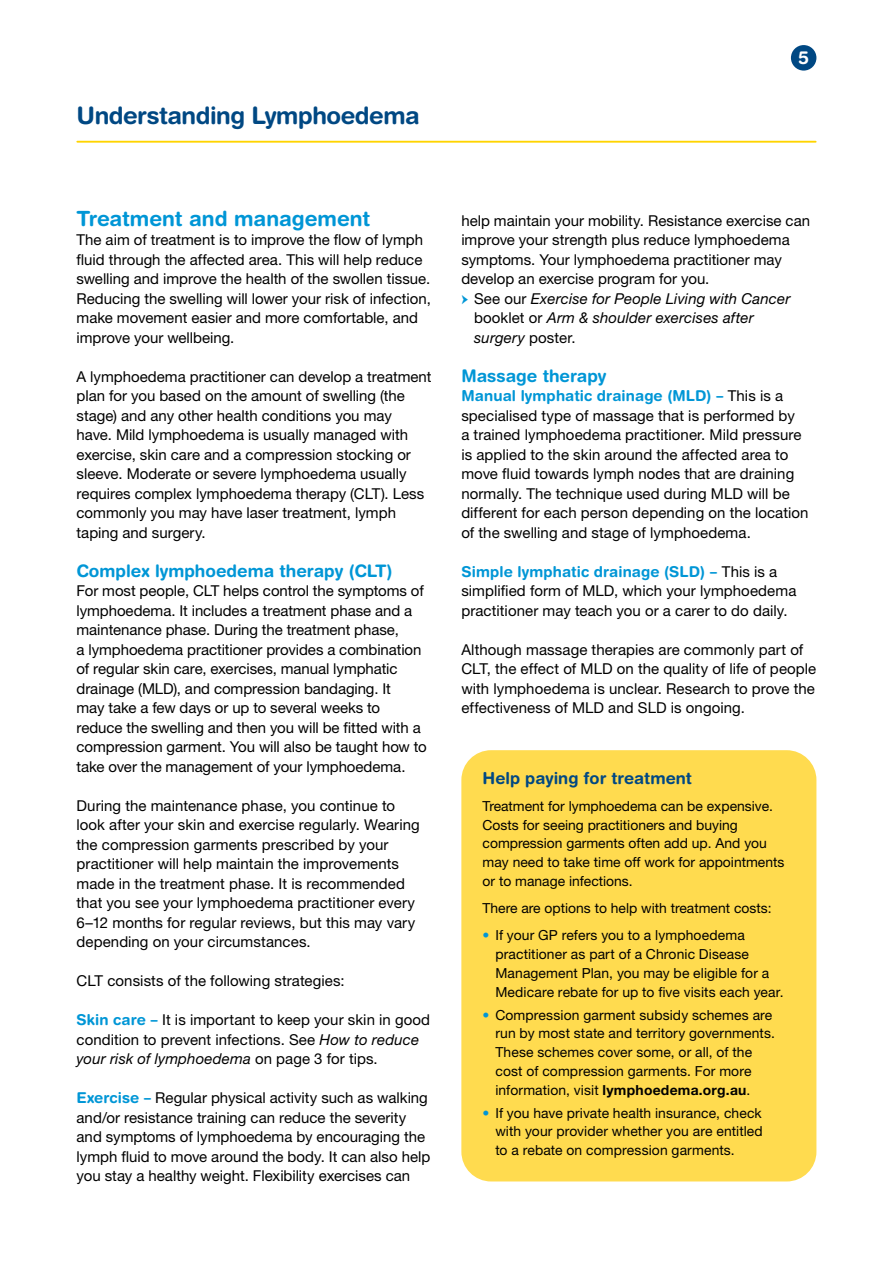
<style>
.page{position:relative;width:893px;height:1263px;background:#fff}
.page>*{position:absolute;margin:0;border:0;box-sizing:border-box;transform-origin:0 0}
.t1{font:700 24px "Helvetica Rounded LT Std";letter-spacing:-.02em;color:#004883}
.t2{font:700 21px "Helvetica Rounded LT Std";color:#0096d6}
.t3{font:700 18px "Helvetica Rounded LT Std";color:#fff}
.t4{font:700 17.25px "Helvetica Rounded LT Std";color:#0096d6}
.t5{font:700 16.5px "Helvetica Rounded LT Std";color:#004883}
.t6{font:15px/19.5px "Helvetica Neue LT Std";color:#000}
.t7{font:italic 15px/19.5px "Helvetica Neue LT Std";letter-spacing:.01em;color:#000}
.t8{font:700 15px "Helvetica Rounded LT Std";letter-spacing:.005em;color:#0096d6}
.t9{font:13.8px/18.8px "Helvetica Neue LT Std";letter-spacing:.005em;color:#000}
.s1{font-family:"Helvetica Rounded LT Std";font-weight:700;color:#0096d6}
.s2{font-style:italic}
.s3{font-family:"Minion Pro";font-weight:500;font-style:normal;font-size:16.5px;color:#0096d6}
.s4{font-style:normal}
.s5{font-family:"Helvetica Neue LT Std";font-weight:400;color:#000}
.s6{color:#0096d6}
.s7{font-weight:700}
</style>
<div class="page">
<hr style="left:77px;top:141px;width:739px;height:2px;background:#ffd400">
<div style="left:791px;top:45px;width:25px;height:26px;background:#004883;border-radius:50%"></div>
<div style="left:461px;top:750px;width:355px;height:431px;background:#ffdb4f;border-radius:30px"></div>
<h1 class="t1" style="left:77px;top:101px;width:345px">Understanding Lymphoedema</h1>
<p class="t3" style="left:798px;top:47px;width:12px">5</p>
<h2 class="t2" style="left:77px;top:206px;width:295px">Treatment and management</h2>
<p class="t6" style="left:77px;top:230px;width:356px">The aim of treatment is to improve the flow of lymph fluid through the affected area. This will help reduce swelling and improve the health of the swollen tissue.<br>Reducing the swelling will lower your risk of infection, make movement easier and more comfortable, and improve your wellbeing.</p>
<p class="t6" style="left:77px;top:367px;width:357px">A lymphoedema practitioner can develop a treatment plan for you based on the amount of swelling (the stage) and any other health conditions you may<br>have. Mild lymphoedema is usually managed with exercise, skin care and a compression stocking or sleeve. Moderate or severe lymphoedema usually requires complex lymphoedema therapy (CLT). Less commonly you may have laser treatment, lymph taping and surgery.</p>
<p class="t4" style="left:77px;top:560px;width:317px">Complex lymphoedema therapy (CLT)</p>
<p class="t6" style="left:77px;top:581px;width:352px">For most people, CLT helps control the symptoms of lymphoedema. It includes a treatment phase and a maintenance phase. During the treatment phase,<br>a lymphoedema practitioner provides a combination of regular skin care, exercises, manual lymphatic drainage (MLD), and compression bandaging. It<br>may take a few days or up to several weeks to reduce the swelling and then you will be fitted with a compression garment. You will also be taught how to take over the management of your lymphoedema.</p>
<p class="t6" style="left:77px;top:796px;width:345px">During the maintenance phase, you continue to look after your skin and exercise regularly. Wearing the compression garments prescribed by your practitioner will help maintain the improvements made in the treatment phase. It is recommended that you see your lymphoedema practitioner every 6–12 months for regular reviews, but this may vary depending on your circumstances.</p>
<p class="t6" style="left:77px;top:971px;width:270px">CLT consists of the following strategies:</p>
<p class="t6" style="left:77px;top:1010px;width:355px"><span class="s1">Skin care –</span> It is important to keep your skin in good condition to prevent infections. See <span class="s2">How to reduce your risk of lymphoedema</span> on page 3 for tips.</p>
<p class="t6" style="left:77px;top:1088px;width:355px"><span class="s1">Exercise –</span> Regular physical activity such as walking and/or resistance training can reduce the severity and symptoms of lymphoedema by encouraging the lymph fluid to move around the body. It can also help you stay a healthy weight. Flexibility exercises can</p>
<p class="t6" style="left:461px;top:211px;width:350px">help maintain your mobility. Resistance exercise can improve your strength plus reduce lymphoedema symptoms. Your lymphoedema practitioner may develop an exercise program for you.</p>
<p class="t7" style="left:474px;top:289px;width:318px;text-indent:-13px"><span class="s3">→</span> <span class="s4">See our</span> Exercise for People Living with Cancer <span class="s4">booklet or</span> Arm &amp; shoulder exercises after surgery <span class="s4">poster.</span></p>
<p class="t4" style="left:461px;top:365px;width:147px">Massage therapy</p>
<p class="t8" style="left:461px;top:387px;width:323px">Manual lymphatic drainage (MLD) – <span class="s5">This is a</span></p>
<p class="t6" style="left:461px;top:406px;width:349px">specialised type of massage that is performed by<br>a trained lymphoedema practitioner. Mild pressure is applied to the skin around the affected area to move fluid towards lymph nodes that are draining normally. The technique used during MLD will be different for each person depending on the location of the swelling and stage of lymphoedema.</p>
<p class="t8" style="left:461px;top:562px;width:317px">Simple lymphatic drainage (SLD) – <span class="s5">This is a</span></p>
<p class="t6" style="left:461px;top:581px;width:336px">simplified form of MLD, which your lymphoedema practitioner may teach you or a carer to do daily.</p>
<p class="t6" style="left:461px;top:640px;width:356px">Although massage therapies are commonly part of CLT, the effect of MLD on the quality of life of people with lymphoedema is unclear. Research to prove the effectiveness of MLD and SLD is ongoing.</p>
<p class="t5" style="left:483px;top:768px;width:211px">Help paying for treatment</p>
<p class="t9" style="left:483px;top:796px;width:303px">Treatment for lymphoedema can be expensive.<br>Costs for seeing practitioners and buying compression garments often add up. And you may need to take time off work for appointments or to manage infections.</p>
<p class="t9" style="left:483px;top:898px;width:290px">There are options to help with treatment costs:</p>
<p class="t9" style="left:495px;top:926px;width:290px;text-indent:-13px"><span class="s6">•</span> If your GP refers you to a lymphoedema practitioner as part of a Chronic Disease Management Plan, you may be eligible for a Medicare rebate for up to five visits each year.</p>
<p class="t9" style="left:495px;top:1005px;width:281px;text-indent:-13px"><span class="s6">•</span> Compression garment subsidy schemes are run by most state and territory governments.<br>These schemes cover some, or all, of the cost of compression garments. For more information, visit <span class="s7">lymphoedema.org.au</span>.</p>
<p class="t9" style="left:495px;top:1103px;width:269px;text-align:justify;text-indent:-13px"><span class="s6">•</span> If you have private health insurance, check with your provider whether you are entitled to a rebate on compression garments.</p>
</div>
